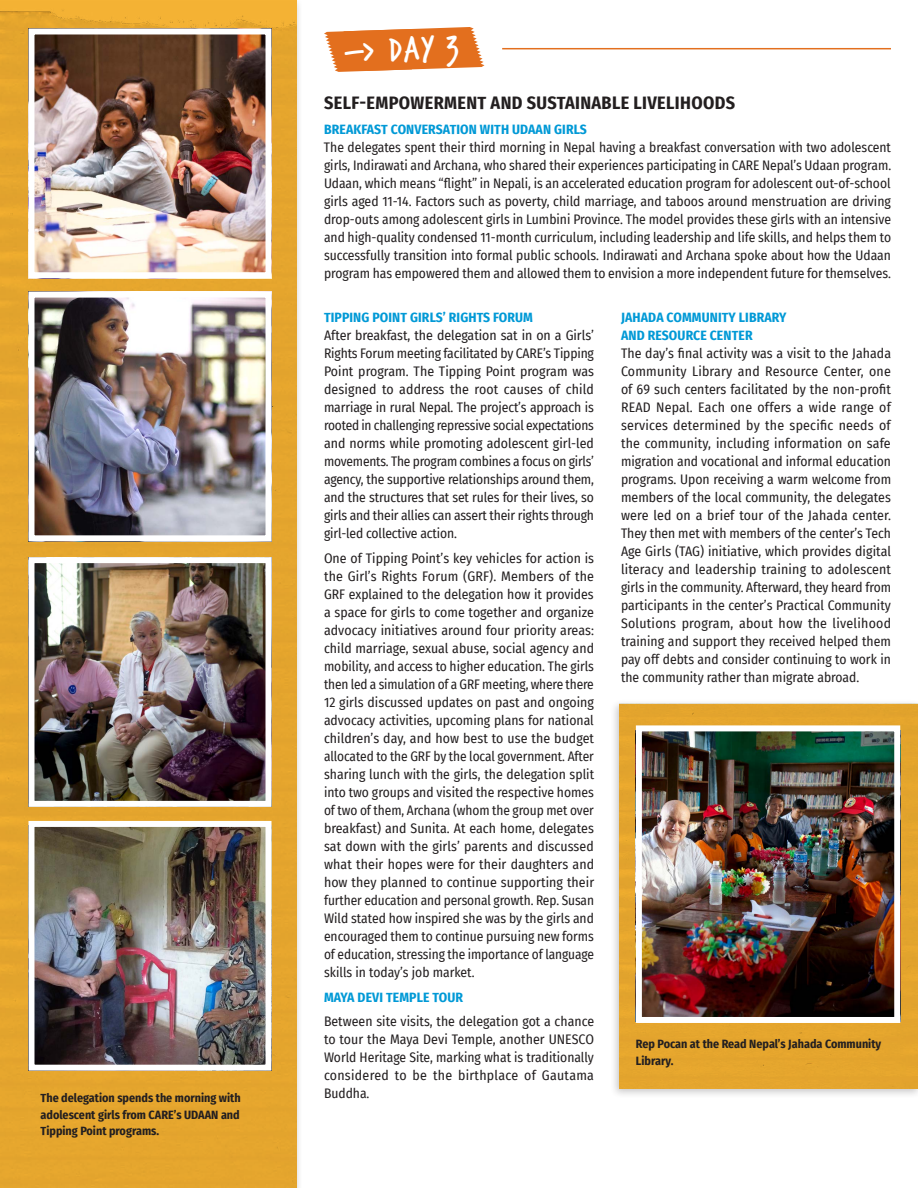
<style>
.page{position:relative;width:918px;height:1188px;background:#fff}
.page>*{position:absolute;margin:0;border:0;box-sizing:border-box;transform-origin:0 0}
.t1{font:38.25px "Verveine";color:#fff}
.t2{font:700 18px "Fira Sans Condensed";letter-spacing:.02em;color:#231f20}
.t3{font:13.5px/18px "Fira Sans Condensed";color:#231f20;text-align:justify}
.t4{font:700 13.5px/18px "Fira Sans Condensed";letter-spacing:.01em;color:#0199d6}
.t5{font:700 12px/16.5px "Fira Sans Condensed";color:#231f20;text-align:justify}
</style>
<div class="page">
<svg style="left:324px;top:27px;width:160px;height:45px"></svg>
<hr style="left:502px;top:48px;width:389px;height:1px;background:#e36f1e">
<div style="left:0;top:2px;width:297px;height:1186px;background:#e5a52d"></div>
<div style="left:610px;top:699px;width:308px;height:400px;background:#231f20;opacity:.25"></div>
<div style="left:620px;top:704px;width:298px;height:384px;background:#e4a52d"></div>
<img style="left:35px;top:35px;width:230px;height:236px">
<div style="left:28px;top:28px;width:244px;height:250px;border:6px solid #fff"></div>
<img style="left:35px;top:828px;width:230px;height:236px">
<div style="left:28px;top:821px;width:244px;height:250px;border:6px solid #fff"></div>
<img style="left:643px;top:732px;width:250px;height:284px">
<div style="left:636px;top:725px;width:264px;height:298px;border:6px solid #fff"></div>
<img style="left:35px;top:299px;width:230px;height:235px">
<div style="left:28px;top:292px;width:244px;height:249px;border:6px solid #fff"></div>
<img style="left:35px;top:564px;width:230px;height:236px">
<div style="left:28px;top:557px;width:244px;height:250px;border:6px solid #fff"></div>
<p class="t5" style="left:40px;top:1089px;width:202px">The delegation spends the morning with adolescent girls from CARE’s UDAAN and Tipping Point programs.</p>
<h1 class="t1" style="left:344px;top:24px;width:116px;rotate:-2deg">–&gt; DAY 3</h1>
<h2 class="t2" style="left:324px;top:88px;width:413px">SELF-EMPOWERMENT AND SUSTAINABLE LIVELIHOODS</h2>
<p class="t4" style="left:324px;top:120px;width:264px">BREAKFAST CONVERSATION WITH UDAAN GIRLS</p>
<p class="t3" style="left:324px;top:138px;width:569px">The delegates spent their third morning in Nepal having a breakfast conversation with two adolescent girls, Indirawati and Archana, who shared their experiences participating in CARE Nepal’s Udaan program.<br>Udaan, which means “flight” in Nepali, is an accelerated education program for adolescent out-of-school girls aged 11-14. Factors such as poverty, child marriage, and taboos around menstruation are driving drop-outs among adolescent girls in Lumbini Province. The model provides these girls with an intensive and high-quality condensed 11-month curriculum, including leadership and life skills, and helps them to successfully transition into formal public schools. Indirawati and Archana spoke about how the Udaan program has empowered them and allowed them to envision a more independent future for themselves.</p>
<p class="t4" style="left:324px;top:307px;width:210px">TIPPING POINT GIRLS’ RIGHTS FORUM</p>
<p class="t3" style="left:324px;top:326px;width:272px">After breakfast, the delegation sat in on a Girls’ Rights Forum meeting facilitated by CARE’s Tipping Point program. The Tipping Point program was designed to address the root causes of child marriage in rural Nepal. The project’s approach is rooted in challenging repressive social expectations and norms while promoting adolescent girl-led movements. The program combines a focus on girls’ agency, the supportive relationships around them, and the structures that set rules for their lives, so girls and their allies can assert their rights through girl-led collective action.</p>
<p class="t3" style="left:324px;top:549px;width:272px">One of Tipping Point’s key vehicles for action is the Girl’s Rights Forum (GRF). Members of the GRF explained to the delegation how it provides a space for girls to come together and organize advocacy initiatives around four priority areas: child marriage, sexual abuse, social agency and mobility, and access to higher education. The girls then led a simulation of a GRF meeting, where there 12 girls discussed updates on past and ongoing advocacy activities, upcoming plans for national children’s day, and how best to use the budget allocated to the GRF by the local government. After sharing lunch with the girls, the delegation split into two groups and visited the respective homes of two of them, Archana (whom the group met over breakfast) and Sunita. At each home, delegates sat down with the girls’ parents and discussed what their hopes were for their daughters and how they planned to continue supporting their further education and personal growth. Rep. Susan Wild stated how inspired she was by the girls and encouraged them to continue pursuing new forms of education, stressing the importance of language skills in today’s job market.</p>
<p class="t4" style="left:324px;top:987px;width:140px">MAYA DEVI TEMPLE TOUR</p>
<p class="t3" style="left:324px;top:1012px;width:272px">Between site visits, the delegation got a chance to tour the Maya Devi Temple, another UNESCO World Heritage Site, marking what is traditionally considered to be the birthplace of Gautama Buddha.</p>
<p class="t4" style="left:621px;top:307px;width:167px">JAHADA COMMUNITY LIBRARY<br>AND RESOURCE CENTER</p>
<p class="t3" style="left:621px;top:344px;width:272px">The day’s final activity was a visit to the Jahada Community Library and Resource Center, one of 69 such centers facilitated by the non-profit READ Nepal. Each one offers a wide range of services determined by the specific needs of the community, including information on safe migration and vocational and informal education programs. Upon receiving a warm welcome from members of the local community, the delegates were led on a brief tour of the Jahada center.<br>They then met with members of the center’s Tech Age Girls (TAG) initiative, which provides digital literacy and leadership training to adolescent girls in the community. Afterward, they heard from participants in the center’s Practical Community Solutions program, about how the livelihood training and support they received helped them pay off debts and consider continuing to work in the community rather than migrate abroad.</p>
<p class="t5" style="left:636px;top:1035px;width:247px">Rep Pocan at the Read Nepal’s Jahada Community<br>Library.</p>
</div>
